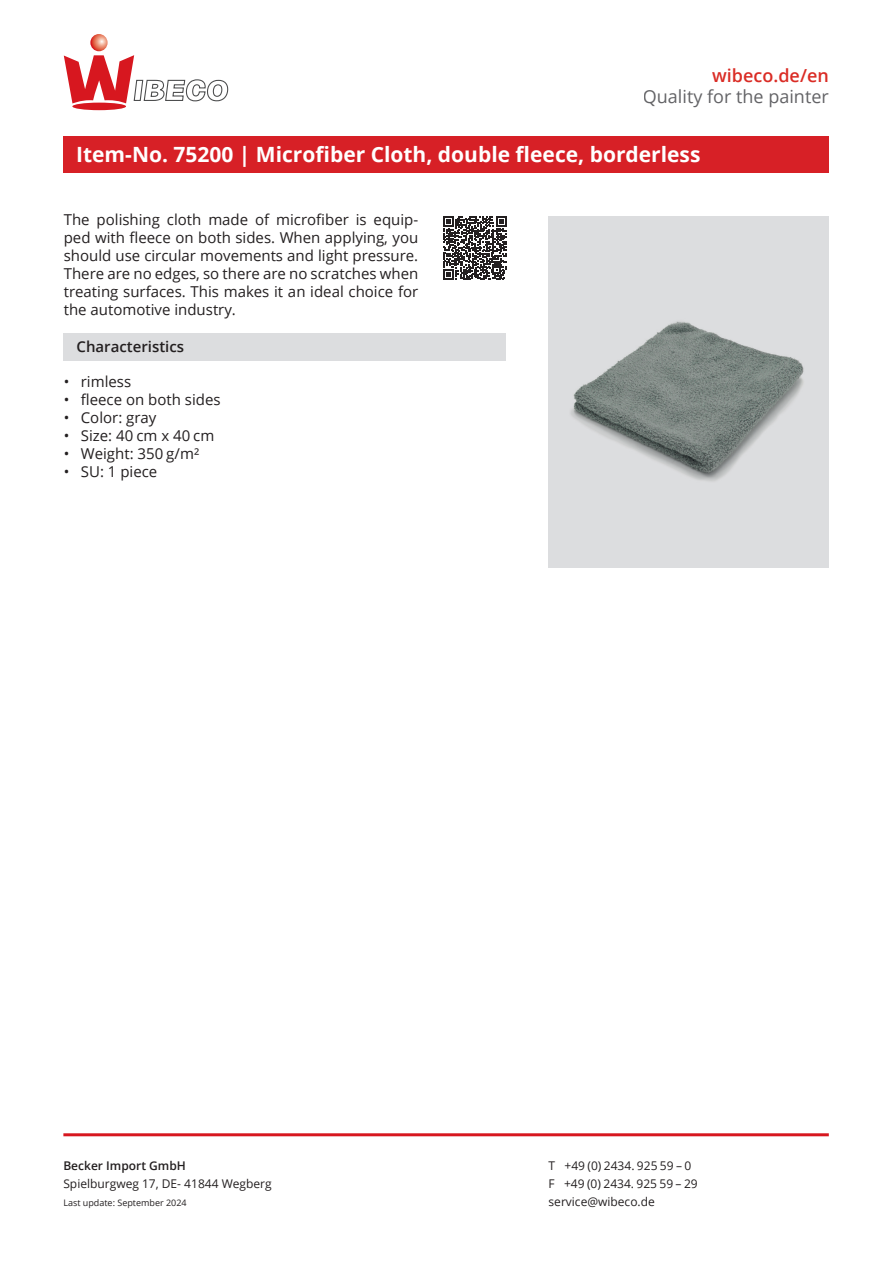
<style>
.page{position:relative;width:893px;height:1263px;background:#fff}
.page>*{position:absolute;margin:0;border:0;box-sizing:border-box;transform-origin:0 0}
.t1{font:700 21px "Open Sans";color:#fff}
.t2{font:18px "Open Sans";color:#636366}
.t3{font:600 18px "Open Sans";color:#da2c25}
.t4{font:15px/18px "Open Sans";color:#231f20;text-align:justify}
.t5{font:600 15px "Open Sans";color:#231f20}
.t6{font:12px/18px "Open Sans";color:#231f20}
.t7{font:600 12px "Open Sans";color:#231f20}
.t8{font:9px "Open Sans";color:#231f20}
</style>
<div class="page">
<div style="left:549px;top:216px;width:280px;height:351px;background:#dcdddf"></div>
<div style="left:63px;top:137px;width:766px;height:36px;background:#d72026"></div>
<svg style="left:90px;top:34px;width:18px;height:17px"></svg>
<svg style="left:64px;top:55px;width:165px;height:56px"></svg>
<div style="left:64px;top:333px;width:442px;height:27px;background:#dcdddf"></div>
<hr style="left:63px;top:1133px;width:766px;height:3px;background:#d7171f">
<svg style="left:443px;top:216px;width:64px;height:64px"></svg>
<img style="left:571px;top:321px;width:233px;height:160px">
<p class="t3" style="left:712px;top:63px;width:118px">wibeco.de/en</p>
<p class="t2" style="left:643px;top:85px;width:187px">Quality for the painter</p>
<h1 class="t1" style="left:76px;top:140px;width:626px">Item-No. 75200 | Microfiber Cloth, double fleece, borderless</h1>
<p class="t4" style="left:64px;top:210px;width:356px">The polishing cloth made of microfiber is equip&shy;ped with fleece on both sides. When applying, you should use circular movements and light pressure.<br>There are no edges, so there are no scratches when treating surfaces. This makes it an ideal choice for the automotive industry.</p>
<p class="t5" style="left:77px;top:337px;width:109px">Characteristics</p>
<p class="t4" style="left:64px;top:372px;width:69px">• rimless</p>
<p class="t4" style="left:64px;top:390px;width:158px">• fleece on both sides</p>
<p class="t4" style="left:64px;top:408px;width:94px">• Color: gray</p>
<p class="t4" style="left:64px;top:426px;width:152px">• Size: 40 cm x 40 cm</p>
<p class="t4" style="left:64px;top:444px;width:137px">• Weight: 350 g/m²</p>
<p class="t4" style="left:64px;top:462px;width:95px">• SU: 1 piece</p>
<p class="t7" style="left:63px;top:1157px;width:124px">Becker Import GmbH</p>
<p class="t6" style="left:63px;top:1174px;width:210px">Spielburgweg 17, DE- 41844 Wegberg</p>
<p class="t8" style="left:63px;top:1197px;width:125px">Last update: September 2024</p>
<p class="t6" style="left:549px;top:1156px;width:151px">T +49 (0) 2434. 925 59 – 0<br>F +49 (0) 2434. 925 59 – 29 service@wibeco.de</p>
</div>
